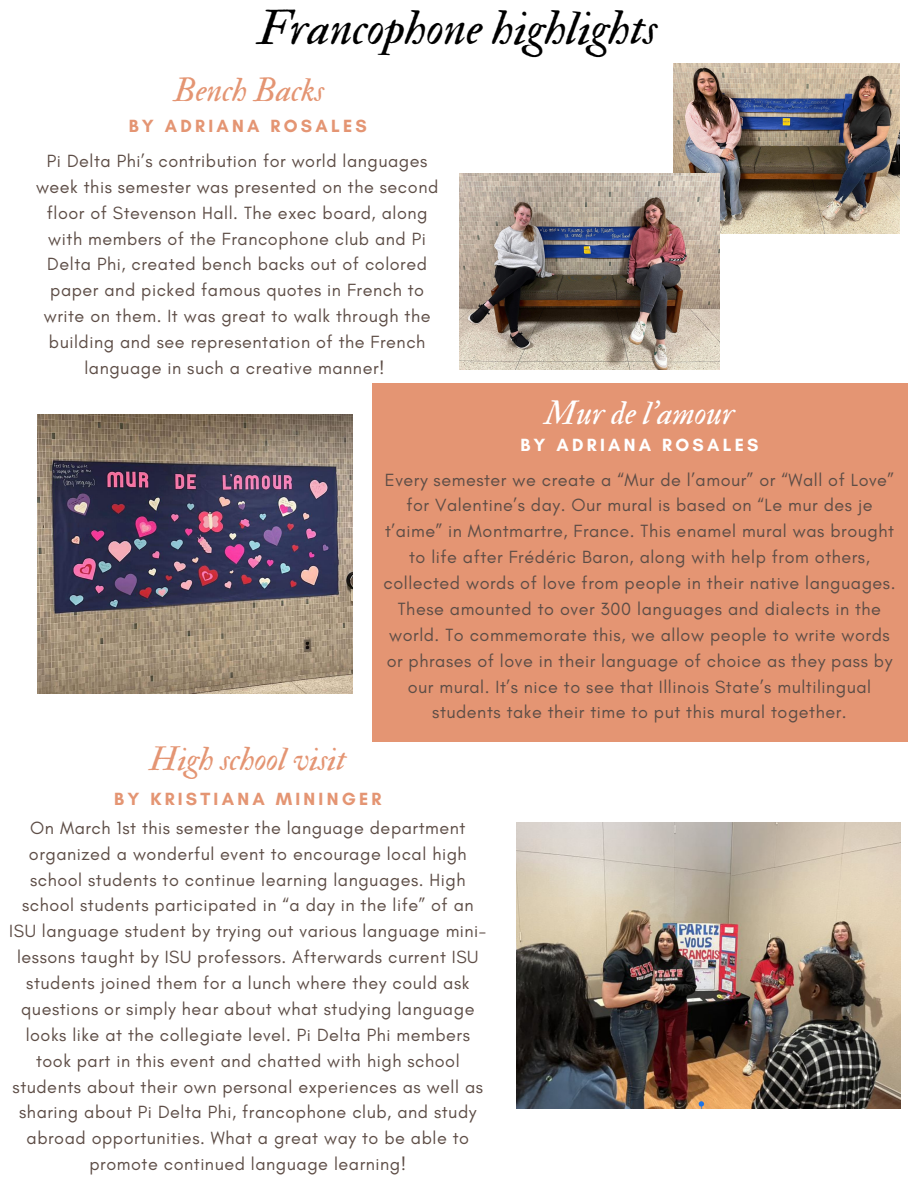
<style>
.page{position:relative;width:918px;height:1188px;background:#fff}
.page>*{position:absolute;margin:0;border:0;box-sizing:border-box;transform-origin:0 0}
.t1{font:48px "IM FELL Double Pica Italic";color:#000}
.t2{font:33px "IM FELL Double Pica Italic";color:#e49573}
.t3{font:33px "IM FELL Double Pica Italic";color:#fff}
.t4{font:18px/25.8px "Glacial Indifference";letter-spacing:.03em;color:#5d4d46;text-align:center}
.t5{font:700 18px "Glacial Indifference";letter-spacing:.18em;color:#e49573}
.t6{font:700 18px "Glacial Indifference";letter-spacing:.18em;color:#fff}
</style>
<div class="page">
<div style="left:372px;top:383px;width:535px;height:358px;background:#e49573"></div>
<img style="left:674px;top:63px;width:226px;height:170px">
<img style="left:459px;top:174px;width:261px;height:196px">
<img style="left:38px;top:415px;width:315px;height:279px">
<img style="left:517px;top:822px;width:384px;height:286px">
<h1 class="t1" style="left:258px;top:-1px;width:401px">Francophone highlights</h1>
<h2 class="t2" style="left:174px;top:70px;width:152px">Bench Backs</h2>
<p class="t5" style="left:129px;top:115px;width:240px">BY ADRIANA ROSALES</p>
<p class="t4" style="left:36px;top:148px;width:404px">Pi Delta Phi’s contribution for world languages week this semester was presented on the second floor of Stevenson Hall. The exec board, along with members of the Francophone club and Pi Delta Phi, created bench backs out of colored paper and picked famous quotes in French to write on them. It was great to walk through the building and see representation of the French language in such a creative manner!</p>
<h2 class="t2" style="left:150px;top:739px;width:198px">High school visit</h2>
<h2 class="t3" style="left:544px;top:393px;width:192px">Mur de l'amour</h2>
<p class="t6" style="left:520px;top:434px;width:240px">BY ADRIANA ROSALES</p>
<p class="t4" style="left:383px;top:466px;width:514px">Every semester we create a “Mur de l’amour” or “Wall of Love” for Valentine’s day. Our mural is based on “Le mur des je t’aime” in Montmartre, France. This enamel mural was brought to life after Frédéric Baron, along with help from others, collected words of love from people in their native languages.<br>These amounted to over 300 languages and dialects in the world. To commemorate this, we allow people to write words or phrases of love in their language of choice as they pass by our mural. It’s nice to see that Illinois State’s multilingual students take their time to put this mural together.</p>
<p class="t5" style="left:114px;top:788px;width:269px">BY KRISTIANA MININGER</p>
<p class="t4" style="left:9px;top:815px;width:479px">On March 1st this semester the language department organized a wonderful event to encourage local high school students to continue learning languages. High school students participated in “a day in the life” of an ISU language student by trying out various language mini&shy;lessons taught by ISU professors. Afterwards current ISU students joined them for a lunch where they could ask questions or simply hear about what studying language looks like at the collegiate level. Pi Delta Phi members took part in this event and chatted with high school students about their own personal experiences as well as sharing about Pi Delta Phi, francophone club, and study abroad opportunities. What a great way to be able to promote continued language learning!</p>
</div>
